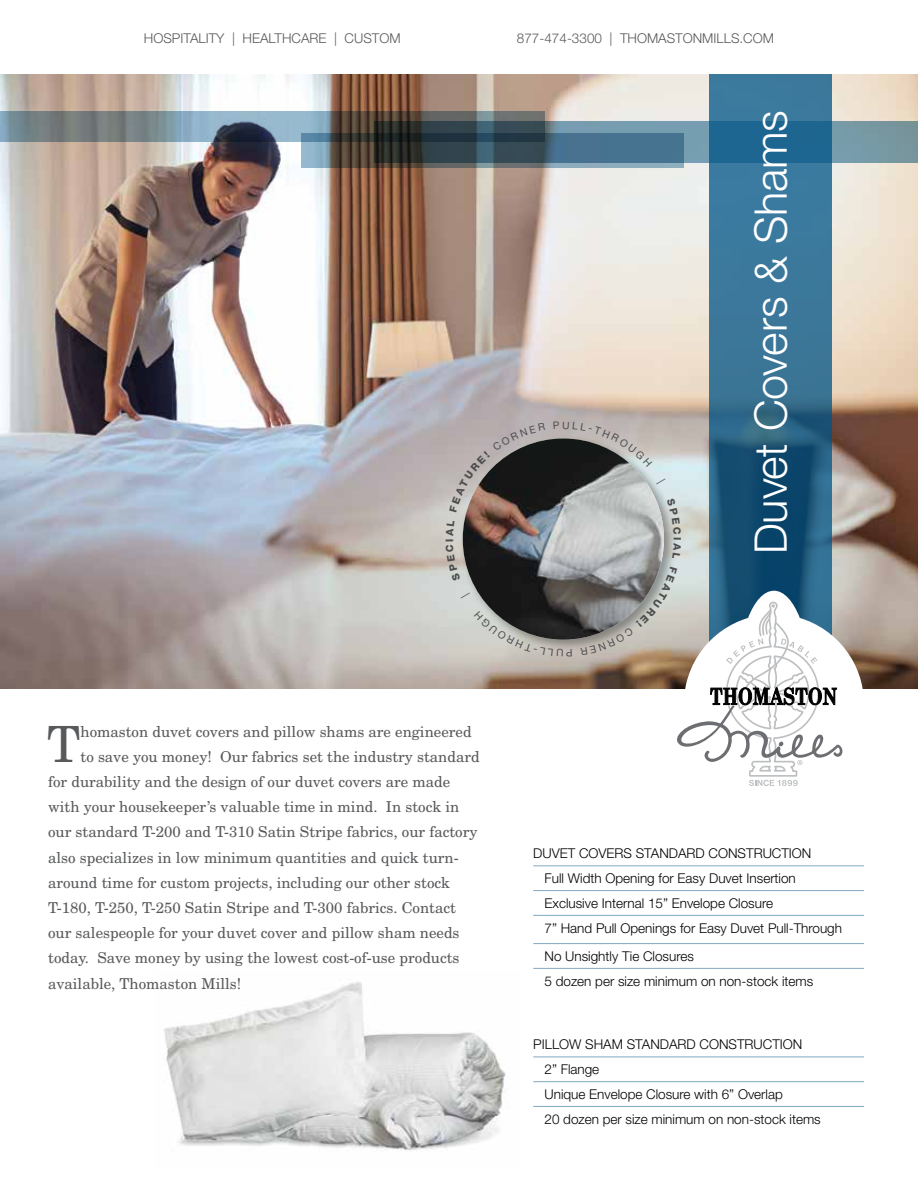
<style>
.page{position:relative;width:918px;height:1188px;background:#fff}
.page>*{position:absolute;margin:0;border:0;box-sizing:border-box;transform-origin:0 0}
.t1{font:49.95px "New Century Schlbk";color:#58595b}
.t2{font:300 45px "Helvetica Neue LT Std";letter-spacing:-.005em;color:#fff}
.t3{font:15px "New Century Schlbk";color:#58595b}
.t4{font:300 13.5px/24.8px "Helvetica Neue LT Std";color:#000}
.t5{font:300 13.5px "Helvetica Neue LT Std";color:#58595b}
</style>
<div class="page">
<img style="left:0;top:74px;width:918px;height:614px">
<img style="left:164px;top:982px;width:342px;height:169px">
<svg style="left:0;top:111px;width:545px;height:31px;background:#728188"></svg>
<svg style="left:375px;top:121px;width:543px;height:41px;background:#62818e"></svg>
<svg style="left:301px;top:134px;width:383px;height:34px;background:#465d6a"></svg>
<svg style="left:710px;top:74px;width:122px;height:493px;background:#2e6a8e"></svg>
<hr style="left:533px;top:865px;width:331px;height:1px;background:#80aac3">
<hr style="left:533px;top:890px;width:331px;height:1px;background:#80aac3">
<hr style="left:533px;top:915px;width:331px;height:1px;background:#80aac3">
<hr style="left:533px;top:943px;width:331px;height:1px;background:#80aac3">
<hr style="left:533px;top:968px;width:331px;height:1px;background:#80aac3">
<hr style="left:533px;top:1057px;width:331px;height:1px;background:#80aac3">
<hr style="left:533px;top:1081px;width:331px;height:1px;background:#80aac3">
<hr style="left:533px;top:1106px;width:331px;height:1px;background:#80aac3">
<div style="left:459px;top:435px;width:218px;height:218px;background:#000;opacity:.35"></div>
<img style="left:463px;top:438px;width:201px;height:202px;border-radius:101px">
<svg style="left:446px;top:520px;width:15px;height:61px"></svg>
<svg style="left:449px;top:423px;width:96px;height:89px;background:#7e7674"></svg>
<svg style="left:554px;top:421px;width:98px;height:46px;background:#84827f"></svg>
<svg style="left:656px;top:479px;width:9px;height:5px"></svg>
<svg style="left:667px;top:498px;width:14px;height:61px"></svg>
<svg style="left:580px;top:567px;width:284px;height:219px"></svg>
<svg style="left:474px;top:611px;width:98px;height:46px;background:#8a8984"></svg>
<svg style="left:461px;top:593px;width:9px;height:6px"></svg>
<p class="t5" style="left:144px;top:30px;width:258px">HOSPITALITY | HEALTHCARE | CUSTOM</p>
<p class="t5" style="left:517px;top:30px;width:259px">877-474-3300 | THOMASTONMILLS.COM</p>
<h2 class="t2" style="left:743px;top:554px;width:445px;rotate:-90deg">Duvet Covers &amp; Shams</h2>
<h1 class="t1" style="left:47px;top:713px;width:35px">T</h1>
<p class="t3" style="left:81px;top:722px;width:393px">homaston duvet covers and pillow shams are engineered</p>
<p class="t3" style="left:81px;top:747px;width:401px">to save you money! Our fabrics set the industry standard</p>
<p class="t3" style="left:48px;top:772px;width:404px">for durability and the design of our duvet covers are made</p>
<p class="t3" style="left:48px;top:797px;width:413px">with your housekeeper’s valuable time in mind. In stock in</p>
<p class="t3" style="left:48px;top:823px;width:431px">our standard T-200 and T-310 Satin Stripe fabrics, our factory</p>
<p class="t3" style="left:48px;top:848px;width:412px">also specializes in low minimum quantities and quick turn-</p>
<p class="t3" style="left:48px;top:873px;width:403px">around time for custom projects, including our other stock</p>
<p class="t3" style="left:48px;top:898px;width:409px">T-180, T-250, T-250 Satin Stripe and T-300 fabrics. Contact</p>
<p class="t3" style="left:48px;top:923px;width:413px">our salespeople for your duvet cover and pillow sham needs</p>
<p class="t3" style="left:48px;top:949px;width:413px">today. Save money by using the lowest cost-of-use products</p>
<p class="t3" style="left:48px;top:974px;width:195px">available, Thomaston Mills!</p>
<p class="t4" style="left:545px;top:841px;width:299px;text-indent:-11px">DUVET COVERS STANDARD CONSTRUCTION<br>Full Width Opening for Easy Duvet Insertion Exclusive Internal 15” Envelope Closure<br>7” Hand Pull Openings for Easy Duvet Pull-Through</p>
<p class="t4" style="left:545px;top:943px;width:270px">No Unsightly Tie Closures<br>5 dozen per size minimum on non-stock items</p>
<p class="t4" style="left:545px;top:1032px;width:278px;text-indent:-11px">PILLOW SHAM STANDARD CONSTRUCTION<br>2” Flange<br>Unique Envelope Closure with 6” Overlap<br>20 dozen per size minimum on non-stock items</p>
</div>
